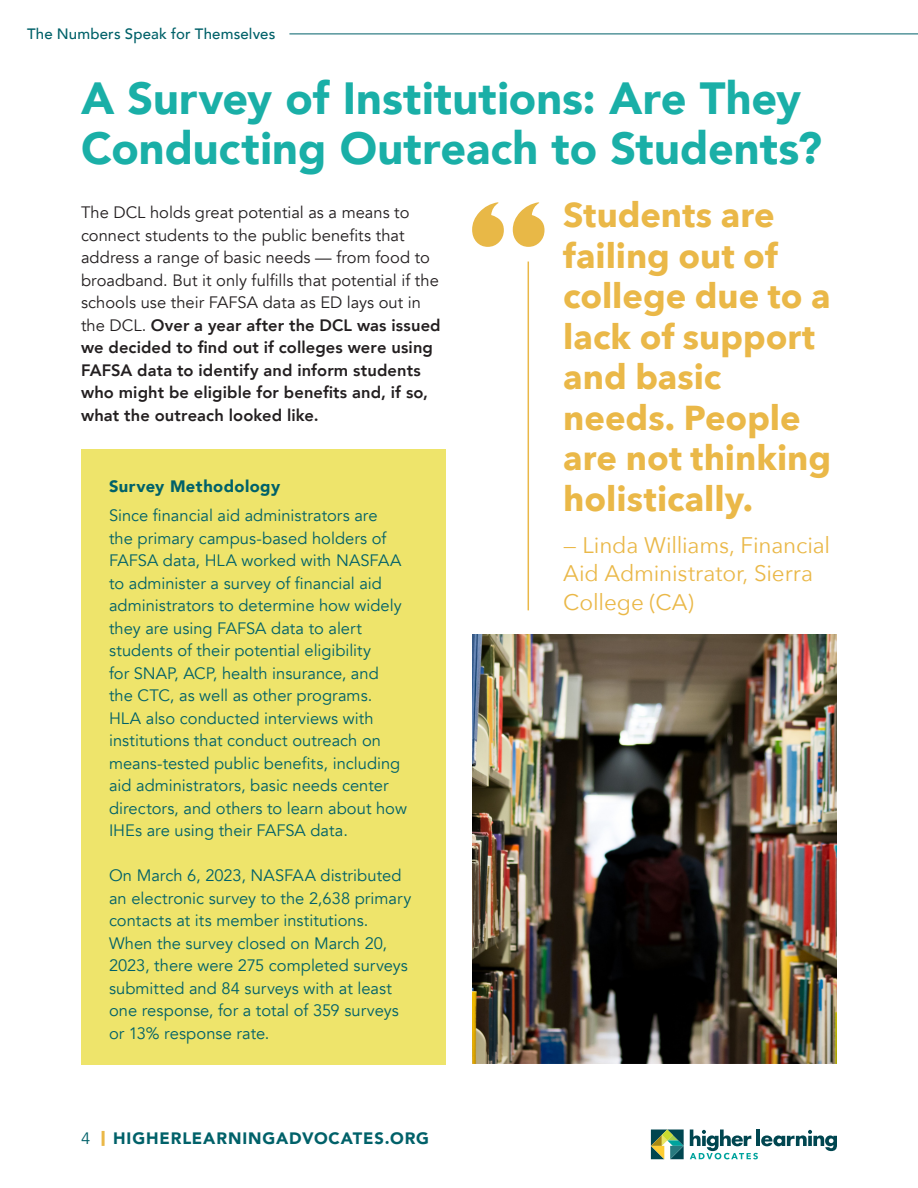
<style>
.page{position:relative;width:918px;height:1188px;background:#fff}
.page>*{position:absolute;margin:0;border:0;box-sizing:border-box;transform-origin:0 0}
.main_header{font:900 45px/49.5px "Avenir";color:#1aafa7}
.body_text{font:700 34.5px/40.5px "Avenir Next";color:#eab848}
.body_text-2{font:22.5px/28.5px "Avenir Next";letter-spacing:-.005em;color:#eab848}
.body_text-3{font:16.5px/22.5px "Avenir";color:#006169}
.body_text-4{font:16.5px/22.5px "Avenir";color:#231f20}
.body_text-5{font:900 16.5px "Avenir";letter-spacing:.05em;color:#006169}
.body_text-6{font:900 16.5px "Avenir";letter-spacing:.025em;color:#006169}
.t1{font:500 15px "Avenir";letter-spacing:.01em;color:#006169}
.s1{font-weight:800}
</style>
<div class="page">
<svg style="left:690px;top:1130px;width:147px;height:29px"></svg>
<svg style="left:651px;top:1130px;width:33px;height:29px"></svg>
<hr style="left:102px;top:1131px;width:3px;height:15px;background:#eab848">
<hr style="left:289px;top:34px;width:629px;height:1px;background:#006169">
<div style="left:81px;top:450px;width:365px;height:615px;background:#eee46b"></div>
<svg style="left:472px;top:202px;width:73px;height:45px"></svg>
<hr style="left:528px;top:262px;width:1px;height:348px;background:#eab848">
<img style="left:472px;top:635px;width:365px;height:429px">
<p class="t1" style="left:27px;top:21px;width:250px">The Numbers Speak for Themselves</p>
<p class="main_header" style="left:81px;top:72px;width:743px">A Survey of Institutions: Are They<br>Conducting Outreach to Students?</p>
<p class="body_text-4" style="left:81px;top:201px;width:361px">The DCL holds great potential as a means to connect students to the public benefits that address a range of basic needs — from food to broadband. But it only fulfills that potential if the schools use their FAFSA data as ED lays out in the DCL. <span class="s1">Over a year after the DCL was issued we decided to find out if colleges were using FAFSA data to identify and inform students who might be eligible for benefits and, if so, what the outreach looked like.</span></p>
<p class="body_text-6" style="left:109px;top:472px;width:173px">Survey Methodology</p>
<p class="body_text-3" style="left:109px;top:505px;width:299px">Since financial aid administrators are<br>the primary campus-based holders of FAFSA data, HLA worked with NASFAA to administer a survey of financial aid administrators to determine how widely they are using FAFSA data to alert students of their potential eligibility<br>for SNAP, ACP, health insurance, and the CTC, as well as other programs.<br>HLA also conducted interviews with institutions that conduct outreach on means-tested public benefits, including aid administrators, basic needs center directors, and others to learn about how IHEs are using their FAFSA data.</p>
<p class="body_text-3" style="left:109px;top:865px;width:304px">On March 6, 2023, NASFAA distributed an electronic survey to the 2,638 primary contacts at its member institutions.<br>When the survey closed on March 20, 2023, there were 275 completed surveys submitted and 84 surveys with at least one response, for a total of 359 surveys or 13% response rate.</p>
<p class="body_text-3" style="left:81px;top:1128px;width:11px">4</p>
<p class="body_text-5" style="left:113px;top:1125px;width:317px">HIGHERLEARNINGADVOCATES.ORG</p>
<p class="body_text" style="left:563px;top:194px;width:269px">Students are failing out of college due to a lack of support and basic needs. People are not thinking holistically.</p>
<p class="body_text-2" style="left:563px;top:530px;width:268px">— Linda Williams, Financial<br>Aid Administrator, Sierra<br>College (CA)</p>
</div>
